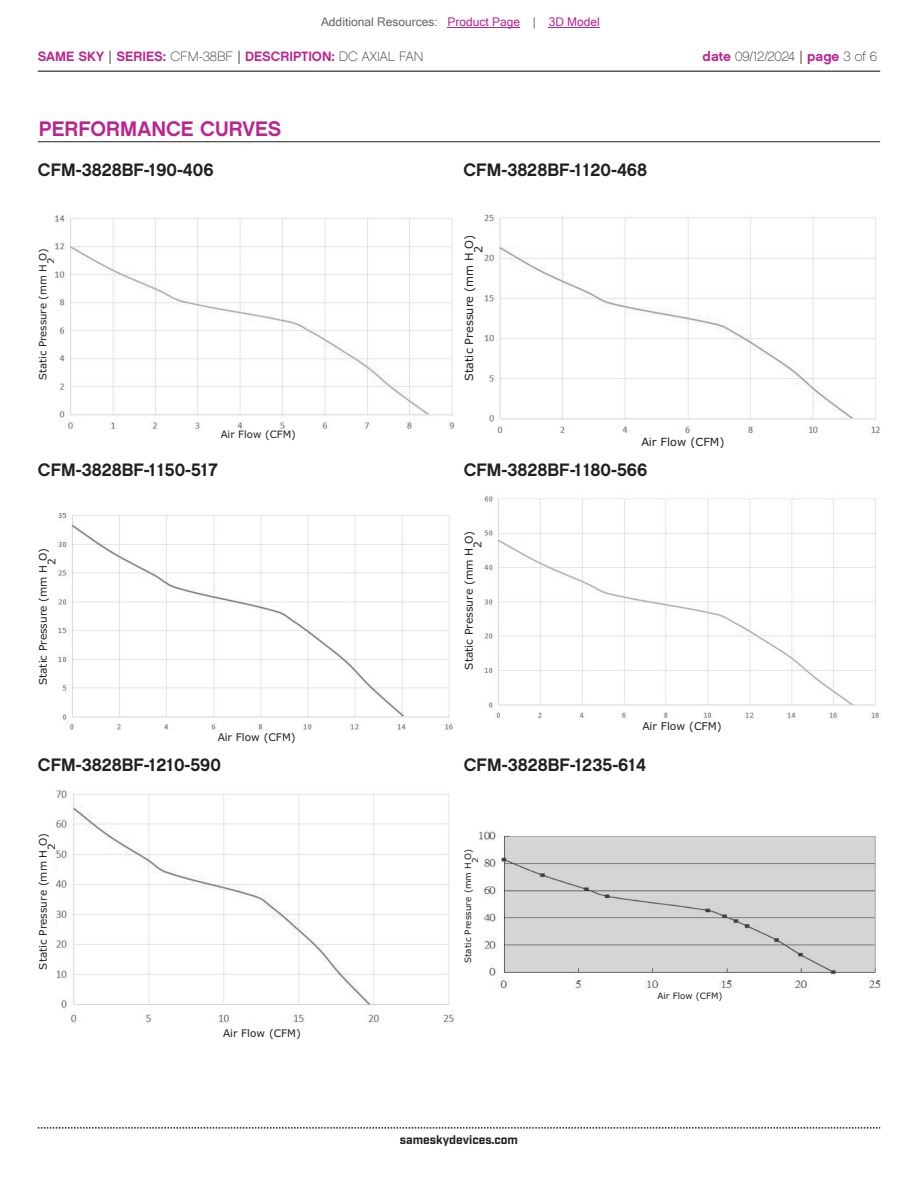
<style>
.page{position:relative;width:918px;height:1188px;background:#fff}
.page>*{position:absolute;margin:0;border:0;box-sizing:border-box;transform-origin:0 0}
.t1{font:21px "Chalet New York Nineteen Sixty";color:#bd238f}
.t2{font:18px "Chalet New York Nineteen Sixty";color:#231f20}
.t3{font:13.5px "Chalet New York Nineteen Sixty";color:#bd238f}
.t4{font:13.5px "Chalet Paris Nineteen Sixty";letter-spacing:-.005em;color:#231f20}
.t5{font:12px "Microsoft Sans Serif";color:#63676b}
.t6{font:700 12px "Industry";color:#231f20}
.t7{font:11.25px/9.3px "Verdana";color:#231f20}
.t8{font:10.65px/8.9px "Verdana";color:#231f20}
.t9{font:10.5px/8.7px "Verdana";color:#231f20}
.t10{font:10.2px/8.4px "Verdana";color:#231f20}
.t11{font:8.7px/7.2px "Verdana";color:#231f20}
.s1{color:#bd238f}
.s2{font-family:"Industry";color:#231f20}
.s3{font-family:"Chalet Paris Nineteen Sixty";color:#231f20}
.s4{font-family:"Chalet New York Nineteen Sixty";color:#bd238f}
.s5{font-family:"Industry"}
</style>
<div class="page">
<hr style="left:38px;top:71px;width:842px;height:1px;background:#231f20">
<svg style="left:38px;top:1127px;width:842px;height:2px"></svg>
<hr style="left:38px;top:141px;width:842px;height:1px;background:#231f20">
<img style="left:58px;top:513px;width:395px;height:217px">
<img style="left:485px;top:214px;width:395px;height:219px">
<img style="left:55px;top:215px;width:399px;height:214px">
<img style="left:478px;top:830px;width:402px;height:158px">
<img style="left:56px;top:790px;width:398px;height:234px">
<img style="left:484px;top:496px;width:395px;height:223px">
<hr style="left:448px;top:27px;width:72px;height:1px;background:#bd238f">
<hr style="left:549px;top:27px;width:51px;height:1px;background:#bd238f">
<p class="t5" style="left:321px;top:15px;width:280px">Additional Resources: <span class="s1">Product Page</span> | <span class="s1">3D Model</span></p>
<p class="t3" style="left:38px;top:47px;width:387px">SAME SKY <span class="s2">|</span> SERIES: <span class="s3">CFM-38BF</span> <span class="s2">|</span> DESCRIPTION: <span class="s3">DC AXIAL FAN</span></p>
<p class="t4" style="left:703px;top:48px;width:176px"><span class="s4">date</span> 09/12/2024 <span class="s5">|</span> <span class="s4">page</span> 3 of 6</p>
<p class="t1" style="left:39px;top:115px;width:244px">PERFORMANCE CURVES</p>
<p class="t2" style="left:38px;top:158px;width:177px">CFM-3828BF-190-406</p>
<p class="t10" style="left:39px;top:264px;width:18px;text-indent:-116px;rotate:-90deg">Static Pressure (mm H O)<br>2</p>
<p class="t10" style="left:221px;top:430px;width:77px">Air Flow (CFM)</p>
<p class="t2" style="left:38px;top:458px;width:181px">CFM-3828BF-1150-517</p>
<p class="t9" style="left:39px;top:565px;width:18px;text-indent:-120px;rotate:-90deg">Static Pressure (mm H O)<br>2</p>
<p class="t9" style="left:218px;top:733px;width:79px">Air Flow (CFM)</p>
<p class="t2" style="left:38px;top:753px;width:184px">CFM-3828BF-1210-590</p>
<p class="t9" style="left:39px;top:850px;width:18px;text-indent:-120px;rotate:-90deg">Static Pressure (mm H O)<br>2</p>
<p class="t9" style="left:223px;top:1028px;width:79px">Air Flow (CFM)</p>
<p class="t2" style="left:464px;top:158px;width:185px">CFM-3828BF-1120-468</p>
<p class="t7" style="left:464px;top:253px;width:19px;text-indent:-128px;rotate:-90deg">Static Pressure (mm H O)<br>2</p>
<p class="t7" style="left:641px;top:437px;width:85px">Air Flow (CFM)</p>
<p class="t2" style="left:464px;top:458px;width:185px">CFM-3828BF-1180-566</p>
<p class="t8" style="left:464px;top:548px;width:19px;text-indent:-122px;rotate:-90deg">Static Pressure (mm H O)<br>2</p>
<p class="t8" style="left:643px;top:721px;width:81px">Air Flow (CFM)</p>
<p class="t2" style="left:464px;top:753px;width:184px">CFM-3828BF-1235-614</p>
<p class="t11" style="left:464px;top:863px;width:16px;text-indent:-100px;rotate:-90deg">Static Pressure (mm H O)<br>2</p>
<p class="t6" style="left:400px;top:1132px;width:120px">sameskydevices.com</p>
<p class="t11" style="left:658px;top:992px;width:66px">Air Flow (CFM)</p>
</div>
